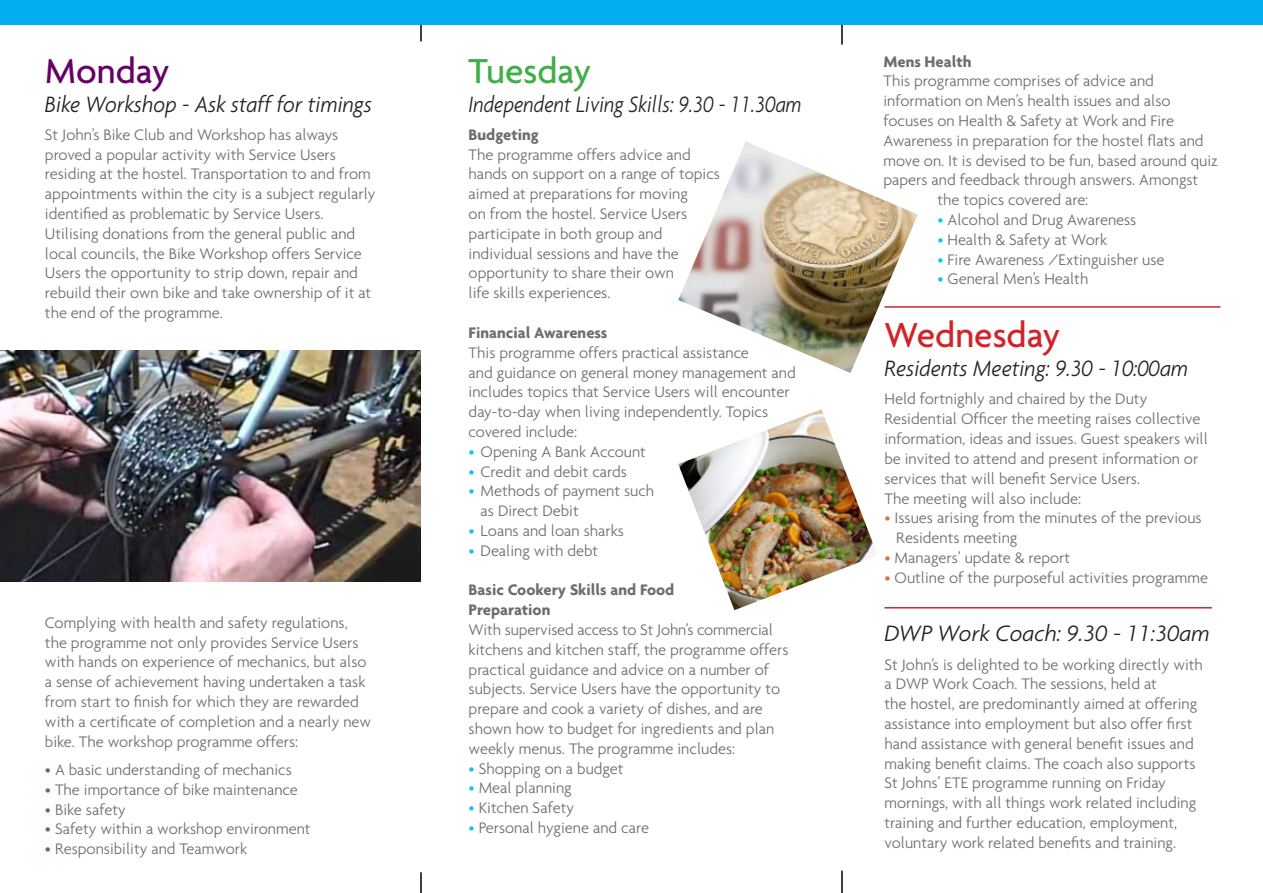
<style>
.page{position:relative;width:1263px;height:893px;background:#fff}
.page>*{position:absolute;margin:0;border:0;box-sizing:border-box;transform-origin:0 0}
.t1{font:500 37.5px "Agenda";color:#d1232a}
.t2{font:500 37.5px "Agenda";letter-spacing:-.005em;color:#40ae49}
.t3{font:500 37.5px "Agenda";color:#606}
.t4{font:italic 300 24px "Agenda";color:#231f20;scale:.93 1}
.t5{font:italic 300 24px "Agenda";color:#231f20;scale:.86 1}
.t6{font:italic 300 24px "Agenda";color:#231f20}
.t7{font:300 16.5px/19.8px "Agenda";color:#6c6d70}
.t8{font:700 16.5px/19.8px "Agenda";color:#6c6d70}
.s1{color:#944d94}
.s2{color:#15c0f2}
.s3{color:#dd6c53}
</style>
<div class="page">
<hr style="left:420px;top:0;width:2px;height:41px;background:#000">
<hr style="left:420px;top:872px;width:2px;height:21px;background:#000">
<hr style="left:841px;top:0;width:2px;height:45px;background:#000">
<hr style="left:841px;top:871px;width:2px;height:22px;background:#000">
<img style="left:0;top:351px;width:421px;height:230px">
<div style="left:0;top:0;width:1263px;height:24px;background:#00aeef"></div>
<img style="left:678px;top:409px;width:198px;height:201px">
<img style="left:678px;top:141px;width:240px;height:232px">
<hr style="left:884px;top:607px;width:328px;height:1px;background:#d1232a">
<hr style="left:884px;top:306px;width:336px;height:2px;background:#d1232a">
<p class="t3" style="left:45px;top:48px;width:126px">Monday</p>
<p class="t4" style="left:45px;top:90px;width:353px">Bike Workshop - Ask staff for timings</p>
<p class="t7" style="left:45px;top:124px;width:332px">St John’s Bike Club and Workshop has always proved a popular activity with Service Users residing at the hostel. Transportation to and from appointments within the city is a subject regularly identified as problematic by Service Users.<br>Utilising donations from the general public and local councils, the Bike Workshop offers Service Users the opportunity to strip down, repair and rebuild their own bike and take ownership of it at the end of the programme.</p>
<p class="t7" style="left:45px;top:612px;width:328px">Complying with health and safety regulations, the programme not only provides Service Users with hands on experience of mechanics, but also a sense of achievement having undertaken a task from start to finish for which they are rewarded with a certificate of completion and a nearly new bike. The workshop programme offers:</p>
<p class="t7" style="left:45px;top:759px;width:248px"><span class="s1">•</span> A basic understanding of mechanics</p>
<p class="t7" style="left:45px;top:779px;width:254px"><span class="s1">•</span> The importance of bike maintenance</p>
<p class="t7" style="left:45px;top:799px;width:82px"><span class="s1">•</span> Bike safety</p>
<p class="t7" style="left:45px;top:819px;width:267px"><span class="s1">•</span> Safety within a workshop environment</p>
<p class="t7" style="left:45px;top:839px;width:204px"><span class="s1">•</span> Responsibility and Teamwork</p>
<p class="t2" style="left:469px;top:48px;width:124px">Tuesday</p>
<p class="t5" style="left:469px;top:90px;width:389px">Independent Living Skills: 9.30 - 11.30am</p>
<p class="t8" style="left:469px;top:124px;width:72px">Budgeting</p>
<p class="t7" style="left:469px;top:144px;width:253px">The programme offers advice and hands on support on a range of topics aimed at preparations for moving<br>on from the hostel. Service Users participate in both group and individual sessions and have the opportunity to share their own<br>life skills experiences.</p>
<p class="t8" style="left:469px;top:322px;width:140px">Financial Awareness</p>
<p class="t7" style="left:469px;top:342px;width:329px">This programme offers practical assistance<br>and guidance on general money management and includes topics that Service Users will encounter day-to-day when living independently. Topics covered include:</p>
<p class="t7" style="left:469px;top:441px;width:179px"><span class="s2">•</span> Opening A Bank Account</p>
<p class="t7" style="left:469px;top:461px;width:160px"><span class="s2">•</span> Credit and debit cards</p>
<p class="t7" style="left:481px;top:481px;width:175px;text-indent:-12px"><span class="s2">•</span> Methods of payment such as Direct Debit</p>
<p class="t7" style="left:469px;top:520px;width:157px"><span class="s2">•</span> Loans and loan sharks</p>
<p class="t7" style="left:469px;top:540px;width:131px"><span class="s2">•</span> Dealing with debt</p>
<p class="t8" style="left:469px;top:580px;width:207px">Basic Cookery Skills and Food<br>Preparation</p>
<p class="t7" style="left:469px;top:619px;width:321px">With supervised access to St John’s commercial kitchens and kitchen staff, the programme offers practical guidance and advice on a number of subjects. Service Users have the opportunity to prepare and cook a variety of dishes, and are shown how to budget for ingredients and plan weekly menus. The programme includes:</p>
<p class="t7" style="left:469px;top:758px;width:157px"><span class="s2">•</span> Shopping on a budget</p>
<p class="t7" style="left:469px;top:778px;width:105px"><span class="s2">•</span> Meal planning</p>
<p class="t7" style="left:469px;top:798px;width:107px"><span class="s2">•</span> Kitchen Safety</p>
<p class="t7" style="left:469px;top:817px;width:182px"><span class="s2">•</span> Personal hygiene and care</p>
<p class="t8" style="left:883px;top:51px;width:90px">Mens Health</p>
<p class="t7" style="left:883px;top:71px;width:272px">This programme comprises of advice and</p>
<p class="t7" style="left:883px;top:91px;width:288px">information on Men’s health issues and also</p>
<p class="t7" style="left:883px;top:111px;width:292px">focuses on Health &amp; Safety at Work and Fire</p>
<p class="t7" style="left:883px;top:130px;width:322px">Awareness in preparation for the hostel flats and</p>
<p class="t7" style="left:883px;top:150px;width:336px">move on. It is devised to be fun, based around quiz</p>
<p class="t7" style="left:883px;top:170px;width:316px">papers and feedback through answers. Amongst</p>
<p class="t7" style="left:937px;top:190px;width:152px">the topics covered are:</p>
<p class="t7" style="left:937px;top:210px;width:200px"><span class="s2">•</span> Alcohol and Drug Awareness</p>
<p class="t7" style="left:937px;top:229px;width:171px"><span class="s2">•</span> Health &amp; Safety at Work</p>
<p class="t7" style="left:937px;top:249px;width:229px"><span class="s2">•</span> Fire Awareness /Extinguisher use</p>
<p class="t7" style="left:937px;top:269px;width:152px"><span class="s2">•</span> General Men’s Health</p>
<p class="t1" style="left:884px;top:312px;width:177px">Wednesday</p>
<p class="t4" style="left:884px;top:354px;width:328px">Residents Meeting: 9.30 - 10:00am</p>
<p class="t7" style="left:884px;top:389px;width:325px">Held fortnighly and chaired by the Duty Residential Officer the meeting raises collective information, ideas and issues. Guest speakers will be invited to attend and present information or services that will benefit Service Users.</p>
<p class="t7" style="left:884px;top:488px;width:198px">The meeting will also include:</p>
<p class="t7" style="left:896px;top:508px;width:307px;text-indent:-12px"><span class="s3">•</span> Issues arising from the minutes of the previous<br>Residents meeting</p>
<p class="t7" style="left:884px;top:547px;width:187px"><span class="s3">•</span> Managers’ update &amp; report</p>
<p class="t7" style="left:884px;top:567px;width:325px"><span class="s3">•</span> Outline of the purposeful activities programme</p>
<p class="t6" style="left:884px;top:619px;width:327px">DWP Work Coach: 9.30 - 11:30am</p>
<p class="t7" style="left:884px;top:654px;width:320px">St John’s is delighted to be working directly with a DWP Work Coach. The sessions, held at<br>the hostel, are predominantly aimed at offering assistance into employment but also offer first hand assistance with general benefit issues and making benefit claims. The coach also supports St Johns’ ETE programme running on Friday mornings, with all things work related including training and further education, employment, voluntary work related benefits and training.</p>
</div>
